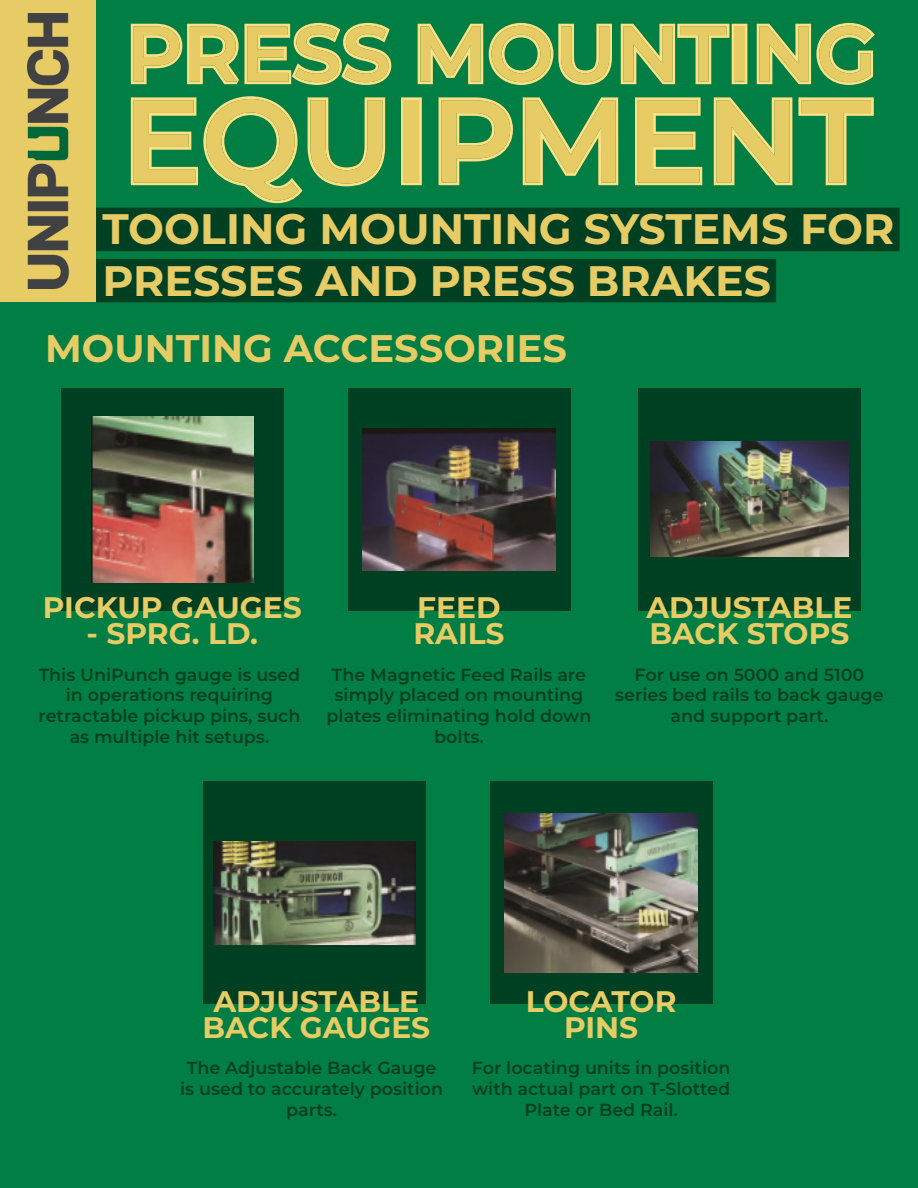
<style>
.page{position:relative;width:918px;height:1188px;background:#007e44}
.page>*{position:absolute;margin:0;border:0;box-sizing:border-box;transform-origin:0 0}
.t1{font:600 117.6px "Montserrat";color:#e7cb65}
.t2{font:600 78.6px "Montserrat";color:#e7cb65}
.t3{font:700 42.6px/51.2px "Montserrat";color:#e7cb65}
.t4{font:700 38.4px "Montserrat";color:#e7cb65}
.t5{font:700 29.7px/26.1px "Montserrat";color:#e7cb65}
.t6{font:600 17.55px/20.9px "Montserrat";color:#004022;text-align:center}
</style>
<div class="page">
<svg style="left:96px;top:208px;width:803px;height:94px;background:#004927"></svg>
<div style="left:0;top:0;width:96px;height:302px;background:#e7cb65"></div>
<img style="left:27px;top:14px;width:43px;height:275px">
<svg style="left:131px;top:23px;width:744px;height:180px"></svg>
<div style="left:61px;top:388px;width:222px;height:223px;background:#004022"></div>
<div style="left:348px;top:388px;width:222px;height:223px;background:#004022"></div>
<div style="left:638px;top:388px;width:222px;height:223px;background:#004022"></div>
<div style="left:203px;top:782px;width:223px;height:222px;background:#004022"></div>
<div style="left:490px;top:782px;width:222px;height:222px;background:#004022"></div>
<img style="left:91px;top:416px;width:162px;height:167px">
<img style="left:363px;top:428px;width:192px;height:143px">
<img style="left:650px;top:442px;width:198px;height:115px">
<img style="left:213px;top:841px;width:202px;height:103px">
<img style="left:505px;top:814px;width:192px;height:158px">
<h2 class="t2" style="left:126px;top:-2px;width:751px">PRESS MOUNTING</h2>
<h1 class="t1" style="left:123px;top:57px;width:750px">EQUIPMENT</h1>
<h3 class="t3" style="left:102px;top:202px;width:793px">TOOLING MOUNTING SYSTEMS FOR<br>PRESSES AND PRESS BRAKES</h3>
<h3 class="t4" style="left:45px;top:320px;width:523px">MOUNTING ACCESSORIES</h3>
<h3 class="t5" style="left:43px;top:593px;width:260px">PICKUP GAUGES</h3>
<h3 class="t5" style="left:87px;top:619px;width:173px">- SPRG. LD.</h3>
<p class="t6" style="left:39px;top:663px;width:263px">This UniPunch gauge is used in operations requiring retractable pickup pins, such as multiple hit setups.</p>
<h3 class="t5" style="left:413px;top:593px;width:93px">FEED<br>RAILS</h3>
<p class="t6" style="left:327px;top:663px;width:266px">The Magnetic Feed Rails are simply placed on mounting plates eliminating hold down bolts.</p>
<h3 class="t5" style="left:646px;top:593px;width:207px">ADJUSTABLE<br>BACK STOPS</h3>
<p class="t6" style="left:615px;top:663px;width:270px">For use on 5000 and 5100 series bed rails to back gauge and support part.</p>
<h3 class="t5" style="left:202px;top:987px;width:229px;text-align:center">ADJUSTABLE<br>BACK GAUGES</h3>
<p class="t6" style="left:180px;top:1057px;width:264px">The Adjustable Back Gauge is used to accurately position parts.</p>
<h3 class="t5" style="left:526px;top:987px;width:152px;text-align:center">LOCATOR<br>PINS</h3>
<p class="t6" style="left:472px;top:1057px;width:260px">For locating units in position with actual part on T-Slotted<br>Plate or Bed Rail.</p>
</div>
